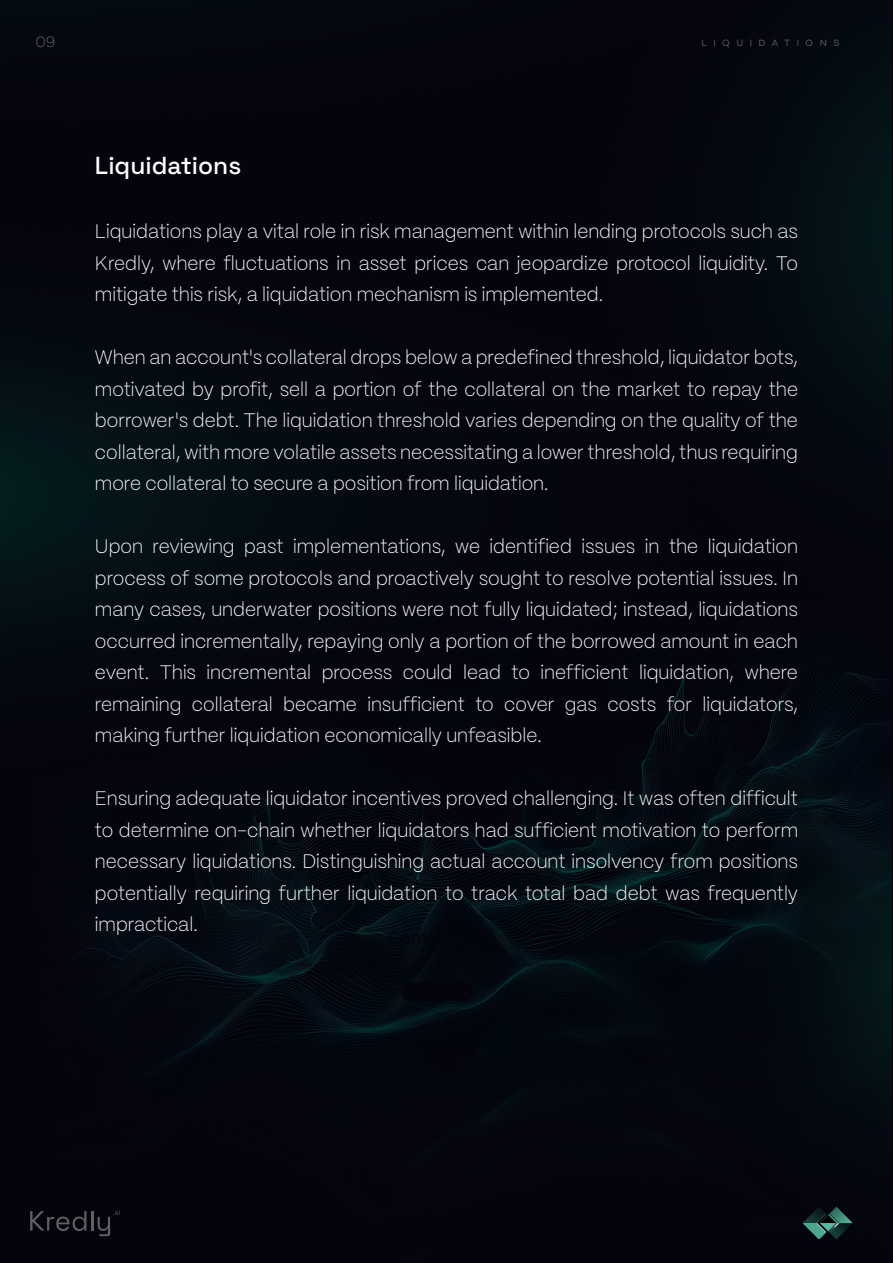
<style>
.page{position:relative;width:893px;height:1263px;background:#fff}
.page>*{position:absolute;margin:0;border:0;box-sizing:border-box;transform-origin:0 0}
.t1{font:500 24.45px "Space Grotesk";color:#fff}
.t2{font:200 19.5px/31.5px "PP Mori";color:#fff;text-align:justify}
.t3{font:300 15.6px "Galano Grotesque";color:#606060}
.t4{font:9.45px "Galano Grotesque";letter-spacing:.69em;color:#606060}
</style>
<div class="page">
<img style="left:0;top:0;width:892px;height:1263px">
<svg style="left:802px;top:1207px;width:51px;height:32px;background:#1b3a37"></svg>
<svg style="left:30px;top:1210px;width:90px;height:26px;background:#17171f"></svg>
<p class="t3" style="left:36px;top:33px;width:21px">09</p>
<p class="t4" style="left:701px;top:37px;width:139px">LIQUIDATIONS</p>
<p class="t1" style="left:95px;top:146px;width:148px">Liquidations</p>
<p class="t2" style="left:95px;top:215px;width:704px">Liquidations play a vital role in risk management within lending protocols such as Kredly, where fluctuations in asset prices can jeopardize protocol liquidity. To mitigate this risk, a liquidation mechanism is implemented.</p>
<p class="t2" style="left:95px;top:341px;width:704px">When an account's collateral drops below a predefined threshold, liquidator bots, motivated by profit, sell a portion of the collateral on the market to repay the borrower's debt. The liquidation threshold varies depending on the quality of the collateral, with more volatile assets necessitating a lower threshold, thus requiring more collateral to secure a position from liquidation.</p>
<p class="t2" style="left:95px;top:530px;width:704px">Upon reviewing past implementations, we identified issues in the liquidation process of some protocols and proactively sought to resolve potential issues. In many cases, underwater positions were not fully liquidated; instead, liquidations occurred incrementally, repaying only a portion of the borrowed amount in each event. This incremental process could lead to inefficient liquidation, where remaining collateral became insufficient to cover gas costs for liquidators, making further liquidation economically unfeasible.</p>
<p class="t2" style="left:95px;top:782px;width:705px">Ensuring adequate liquidator incentives proved challenging. It was often difficult to determine on-chain whether liquidators had sufficient motivation to perform necessary liquidations. Distinguishing actual account insolvency from positions potentially requiring further liquidation to track total bad debt was frequently impractical.</p>
</div>
